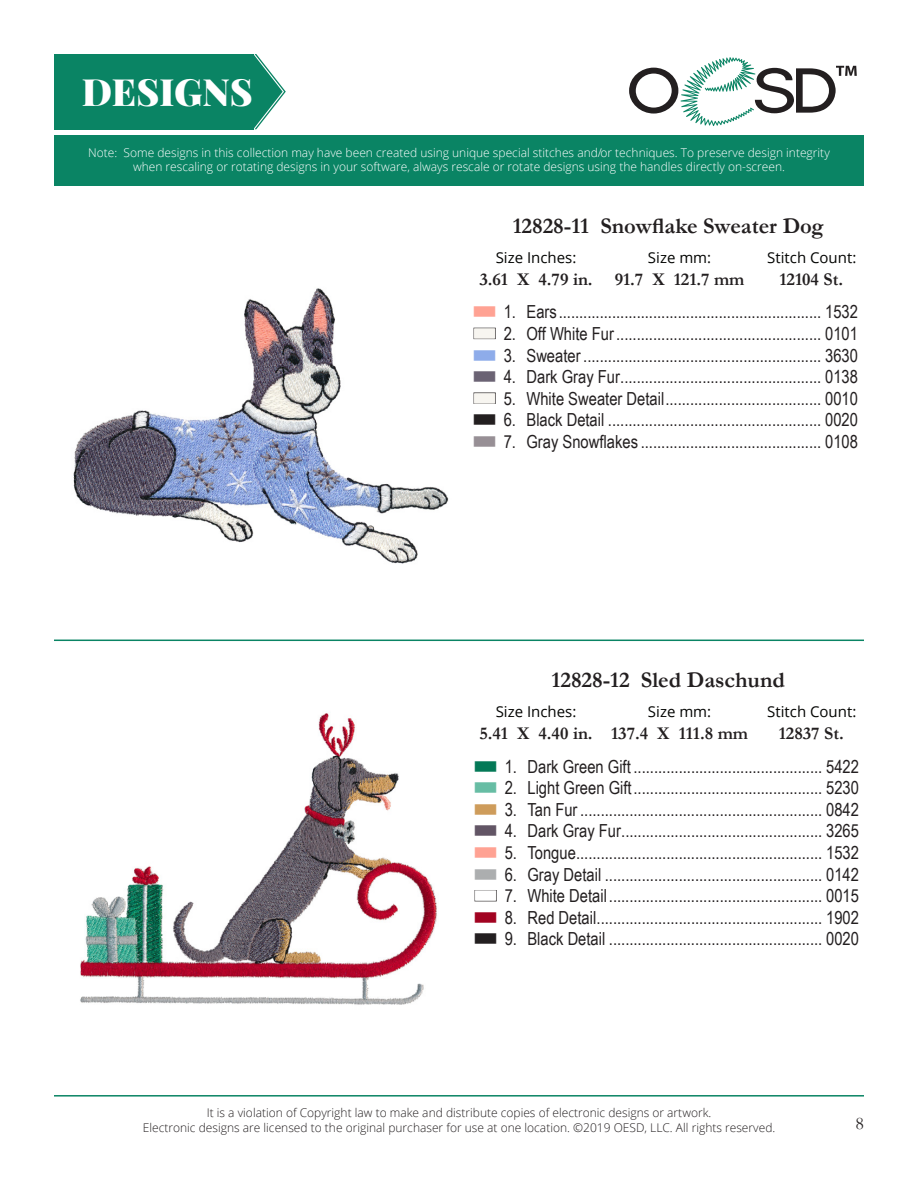
<style>
.page{position:relative;width:918px;height:1188px;background:#fff}
.page>*{position:absolute;margin:0;border:0;box-sizing:border-box;transform-origin:0 0}
.t1{font:900 37.5px "Playfair Display";color:#fff}
.t2{font:700 22.5px "Garamond";color:#231f20}
.t3{font:18px "Arial Narrow";color:#231f20}
.t4{font:700 18px "Garamond";color:#231f20}
.t5{font:18px "Garamond";color:#231f20}
.t6{font:15px "Open Sans";color:#040503}
.t7{font:300 12px/14.4px "Open Sans";color:#fff;text-align:center}
.t8{font:300 12px/14.4px "Open Sans";color:#231f20;text-align:center}
.s1{color:#ffa293}
.s2{color:#f7f5f0}
.s3{color:#8eacea}
.s4{color:#6b6374}
.s5{color:#978f95}
.s6{color:#047957}
.s7{color:#67bda4}
.s8{color:#ce9c5b}
.s9{color:#625565}
.s10{color:#acaeaf}
.s11{color:#fff}
.s12{color:#a20321}
</style>
<div class="page">
<svg style="left:629px;top:57px;width:228px;height:69px"></svg>
<div style="left:54px;top:135px;width:810px;height:51px;background:#0a8464"></div>
<div style="left:54px;top:54px;width:199px;height:75px;background:#0a8464"></div>
<svg style="left:253px;top:54px;width:33px;height:75px"></svg>
<hr style="left:54px;top:640px;width:810px;height:1px;background:#0a8464">
<hr style="left:54px;top:1095px;width:810px;height:2px;background:#0a8464">
<div style="left:474px;top:328px;width:22px;height:11px;border:1px solid #231f20"></div>
<div style="left:474px;top:393px;width:22px;height:11px;border:1px solid #231f20"></div>
<div style="left:475px;top:890px;width:22px;height:11px;border:1px solid #231f20"></div>
<img style="left:80px;top:713px;width:357px;height:292px">
<img style="left:73px;top:288px;width:376px;height:276px">
<h1 class="t1" style="left:82px;top:67px;width:172px">DESIGNS</h1>
<p class="t7" style="left:88px;top:145px;width:743px">Note: Some designs in this collection may have been created using unique special stitches and/or techniques. To preserve design integrity when rescaling or rotating designs in your software, always rescale or rotate designs using the handles directly on-screen.</p>
<p class="t2" style="left:513px;top:211px;width:313px">12828-11 Snowflake Sweater Dog</p>
<p class="t4" style="left:479px;top:267px;width:115px">3.61 X 4.79 in.</p>
<p class="t4" style="left:615px;top:267px;width:131px">91.7 X 121.7 mm</p>
<p class="t4" style="left:780px;top:267px;width:65px">12104 St.</p>
<p class="t6" style="left:496px;top:247px;width:82px">Size Inches:</p>
<p class="t6" style="left:648px;top:247px;width:65px">Size mm:</p>
<p class="t6" style="left:767px;top:247px;width:91px">Stitch Count:</p>
<p class="t3" style="left:472px;top:299px;width:387px"><span class="s1">■</span> 1. Ears................................................................ 1532</p>
<p class="t3" style="left:472px;top:320px;width:387px"><span class="s2">■</span> 2. Off White Fur.................................................. 0101</p>
<p class="t3" style="left:472px;top:342px;width:387px"><span class="s3">■</span> 3. Sweater .......................................................... 3630</p>
<p class="t3" style="left:472px;top:364px;width:387px"><span class="s4">■</span> 4. Dark Gray Fur................................................. 0138</p>
<p class="t3" style="left:472px;top:385px;width:387px"><span class="s2">■</span> 5. White Sweater Detail...................................... 0010</p>
<p class="t3" style="left:472px;top:407px;width:387px">■ 6. Black Detail .................................................... 0020</p>
<p class="t3" style="left:472px;top:428px;width:387px"><span class="s5">■</span> 7. Gray Snowflakes ............................................ 0108</p>
<p class="t2" style="left:552px;top:665px;width:235px">12828-12 Sled Daschund</p>
<p class="t4" style="left:611px;top:721px;width:138px">137.4 X 111.8 mm</p>
<p class="t4" style="left:779px;top:721px;width:66px">12837 St.</p>
<p class="t3" style="left:473px;top:753px;width:387px"><span class="s6">■</span> 1. Dark Green Gift .............................................. 5422</p>
<p class="t3" style="left:473px;top:775px;width:387px"><span class="s7">■</span> 2. Light Green Gift.............................................. 5230</p>
<p class="t3" style="left:473px;top:796px;width:387px"><span class="s8">■</span> 3. Tan Fur ........................................................... 0842</p>
<p class="t3" style="left:473px;top:818px;width:387px"><span class="s9">■</span> 4. Dark Gray Fur................................................. 3265</p>
<p class="t3" style="left:473px;top:839px;width:387px"><span class="s1">■</span> 5. Tongue............................................................ 1532</p>
<p class="t3" style="left:473px;top:861px;width:387px"><span class="s10">■</span> 6. Gray Detail ..................................................... 0142</p>
<p class="t3" style="left:473px;top:883px;width:387px"><span class="s11">■</span> 7. White Detail.................................................... 0015</p>
<p class="t3" style="left:473px;top:904px;width:387px"><span class="s12">■</span> 8. Red Detail....................................................... 1902</p>
<p class="t3" style="left:473px;top:926px;width:387px">■ 9. Black Detail .................................................... 0020</p>
<p class="t6" style="left:496px;top:701px;width:82px">Size Inches:</p>
<p class="t6" style="left:648px;top:701px;width:65px">Size mm:</p>
<p class="t6" style="left:767px;top:701px;width:91px">Stitch Count:</p>
<p class="t4" style="left:479px;top:721px;width:115px">5.41 X 4.40 in.</p>
<p class="t8" style="left:143px;top:1105px;width:634px">It is a violation of Copyright law to make and distribute copies of electronic designs or artwork.<br>Electronic designs are licensed to the original purchaser for use at one location. ©2019 OESD, LLC. All rights reserved.</p>
<p class="t5" style="left:856px;top:1111px;width:10px">8</p>
</div>
